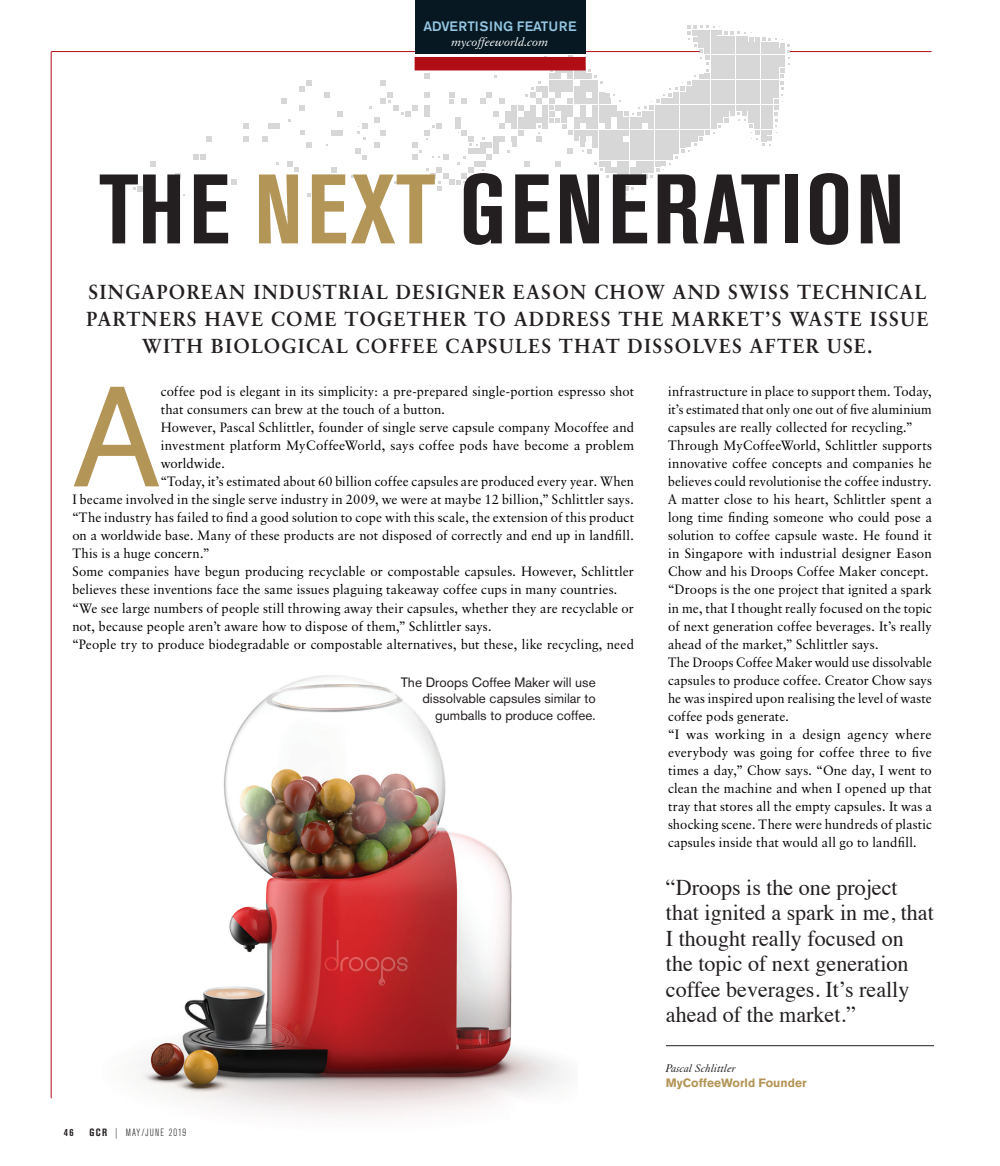
<style>
.page{position:relative;width:1000px;height:1166px;background:#fff}
.page>*{position:absolute;margin:0;border:0;box-sizing:border-box;transform-origin:0 0}
.GCR_1ST_PARAGRAPH{font:141px "Akzidenz Grotesk BE";color:#b39558}
.GCR_HEADING{font:700 condensed 97.5px "Akzidenz Grotesk BE";letter-spacing:.035em;color:#231f20}
.QUOTE{font:22.5px/25.5px "Times";color:#231f20}
.GCR_INTRO{font:700 20.25px/27px "Classical Garamond BT";letter-spacing:.06em;color:#231f20;text-align:center}
.GCR_BODY_COPY{font:13.5px/18px "Classical Garamond BT";letter-spacing:.01em;color:#000;text-align:justify}
.GCR_BODY_COPY-2{font:13.5px/18px "Classical Garamond BT";letter-spacing:.01em;color:#000;text-align:right;scale:.96 1}
.GCR_BODY_COPY-3{font:13.5px/18px "Classical Garamond BT";letter-spacing:.01em;color:#000;text-align:justify;scale:.95 1}
.GCR_1ST_PARAGRAPH-2{font:13.5px/18px "Classical Garamond BT";letter-spacing:.01em;color:#000}
.GT_Caption{font:13.5px/16.2px "Akzidenz Grotesk BE";color:#231f20;text-align:right}
.t1{font:500 13.5px "Akzidenz Grotesk BE";color:#93c5e1}
.t2{font:italic 13.5px "Elegant Garamond BT";color:#fff}
.QUOTE-2{font:700 12px/15.1px "Akzidenz Grotesk BE";color:#b39558}
.t3{font:300 condensed 10.5px "Akzidenz Grotesk BE";letter-spacing:.1em;color:#231f20}
.t4{font:700 condensed 10.5px "Akzidenz Grotesk BE";color:#231f20}
.s1{color:#b39558}
.s2{font-weight:700}
.s3{font-family:"Elegant Garamond BT";font-weight:400;font-style:italic;color:#231f20}
</style>
<div class="page">
<img style="left:142px;top:675px;width:423px;height:440px">
<hr style="left:51px;top:51px;width:648px;height:1px;background:#b00d15">
<hr style="left:789px;top:51px;width:142px;height:1px;background:#b00d15">
<svg style="left:299px;top:80px;width:12px;height:12px"></svg>
<svg style="left:324px;top:92px;width:6px;height:6px"></svg>
<svg style="left:281px;top:99px;width:5px;height:5px"></svg>
<svg style="left:300px;top:105px;width:5px;height:5px"></svg>
<svg style="left:337px;top:111px;width:5px;height:6px"></svg>
<svg style="left:243px;top:123px;width:6px;height:6px"></svg>
<svg style="left:268px;top:123px;width:12px;height:6px"></svg>
<svg style="left:300px;top:130px;width:4px;height:5px"></svg>
<svg style="left:331px;top:130px;width:11px;height:5px"></svg>
<svg style="left:262px;top:136px;width:5px;height:5px"></svg>
<svg style="left:243px;top:136px;width:6px;height:5px"></svg>
<svg style="left:206px;top:136px;width:5px;height:5px"></svg>
<svg style="left:306px;top:142px;width:5px;height:6px"></svg>
<svg style="left:193px;top:155px;width:12px;height:5px"></svg>
<svg style="left:150px;top:161px;width:5px;height:5px"></svg>
<svg style="left:287px;top:161px;width:11px;height:11px"></svg>
<svg style="left:175px;top:173px;width:5px;height:6px"></svg>
<svg style="left:326px;top:167px;width:10px;height:10px"></svg>
<svg style="left:231px;top:180px;width:5px;height:5px"></svg>
<svg style="left:133px;top:186px;width:10px;height:5px"></svg>
<svg style="left:351px;top:25px;width:438px;height:170px"></svg>
<svg style="left:307px;top:193px;width:3px;height:4px"></svg>
<div style="left:414px;top:57px;width:171px;height:13px;background:#b00d15"></div>
<div style="left:415px;top:0;width:170px;height:54px;background:#071822"></div>
<hr style="left:665px;top:1044px;width:268px;height:1px;background:#231f20">
<hr style="left:51px;top:52px;width:1px;height:1045px;background:#b00d15">
<p class="t1" style="left:423px;top:18px;width:155px">ADVERTISING FEATURE</p>
<p class="t2" style="left:451px;top:33px;width:98px">mycoffeeworld.com</p>
<p class="GCR_HEADING" style="left:99px;top:154px;width:806px">THE <span class="s1">NEXT</span> GENERATION</p>
<p class="GCR_INTRO" style="left:86px;top:278px;width:843px">SINGAPOREAN INDUSTRIAL DESIGNER EASON CHOW AND SWISS TECHNICAL<br>PARTNERS HAVE COME TOGETHER TO ADDRESS THE MARKET’S WASTE ISSUE<br>WITH BIOLOGICAL COFFEE CAPSULES THAT DISSOLVES AFTER USE.</p>
<p class="GCR_BODY_COPY" style="left:668px;top:382px;width:265px">infrastructure in place to support them. Today, it’s estimated that only one out of five aluminium capsules are really collected for recycling.”</p>
<p class="GCR_BODY_COPY" style="left:668px;top:436px;width:265px">Through MyCoffeeWorld, Schlittler supports innovative coffee concepts and companies he believes could revolutionise the coffee industry.<br>A matter close to his heart, Schlittler spent a long time finding someone who could pose a solution to coffee capsule waste. He found it in Singapore with industrial designer Eason Chow and his Droops Coffee Maker concept.</p>
<p class="GCR_BODY_COPY" style="left:668px;top:580px;width:265px">“Droops is the one project that ignited a spark in me, that I thought really focused on the topic of next generation coffee beverages. It’s really ahead of the market,” Schlittler says.</p>
<p class="GCR_BODY_COPY-3" style="left:668px;top:652px;width:279px">The Droops Coffee Maker would use dissolvable capsules to produce coffee. Creator Chow says he was inspired upon realising the level of waste coffee pods generate.</p>
<p class="GCR_BODY_COPY" style="left:668px;top:724px;width:265px">“I was working in a design agency where everybody was going for coffee three to five times a day,” Chow says. “One day, I went to clean the machine and when I opened up that tray that stores all the empty capsules. It was a shocking scene. There were hundreds of plastic capsules inside that would all go to landfill.</p>
<p class="QUOTE" style="left:665px;top:872px;width:269px">“Droops is the one project that ignited a spark in me, that<br>I thought really focused on the topic of next generation coffee beverages. It’s really ahead of the market.”</p>
<p class="GCR_1ST_PARAGRAPH" style="left:72px;top:353px;width:90px">A</p>
<p class="GCR_1ST_PARAGRAPH-2" style="left:161px;top:382px;width:474px">coffee pod is elegant in its simplicity: a pre-prepared single-portion espresso shot that consumers can brew at the touch of a button.</p>
<p class="GCR_BODY_COPY" style="left:161px;top:418px;width:474px">However, Pascal Schlittler, founder of single serve capsule company Mocoffee and investment platform MyCoffeeWorld, says coffee pods have become a problem worldwide.</p>
<p class="GCR_BODY_COPY-2" style="left:72px;top:472px;width:586px">“Today, it’s estimated about 60 billion coffee capsules are produced every year. When<br>I became involved in the single serve industry in 2009, we were at maybe 12 billion,” Schlittler says.</p>
<p class="GCR_BODY_COPY" style="left:72px;top:508px;width:563px">“The industry has failed to find a good solution to cope with this scale, the extension of this product on a worldwide base. Many of these products are not disposed of correctly and end up in landfill.<br>This is a huge concern.”</p>
<p class="GCR_BODY_COPY" style="left:72px;top:562px;width:563px">Some companies have begun producing recyclable or compostable capsules. However, Schlittler believes these inventions face the same issues plaguing takeaway coffee cups in many countries.</p>
<p class="GCR_BODY_COPY" style="left:72px;top:598px;width:563px">“We see large numbers of people still throwing away their capsules, whether they are recyclable or not, because people aren’t aware how to dispose of them,” Schlittler says.</p>
<p class="GCR_BODY_COPY" style="left:72px;top:634px;width:563px">“People try to produce biodegradable or compostable alternatives, but these, like recycling, need</p>
<p class="GT_Caption" style="left:401px;top:674px;width:196px">The Droops Coffee Maker will use dissolvable capsules similar to gumballs to produce coffee.</p>
<p class="t4" style="left:64px;top:1125px;width:11px">46</p>
<p class="t3" style="left:89px;top:1125px;width:98px"><span class="s2">GCR</span> | MAY/JUNE 2019</p>
<p class="QUOTE-2" style="left:665px;top:1060px;width:142px"><span class="s3">Pascal Schlittler<br></span>MyCoffeeWorld Founder</p>
</div>
